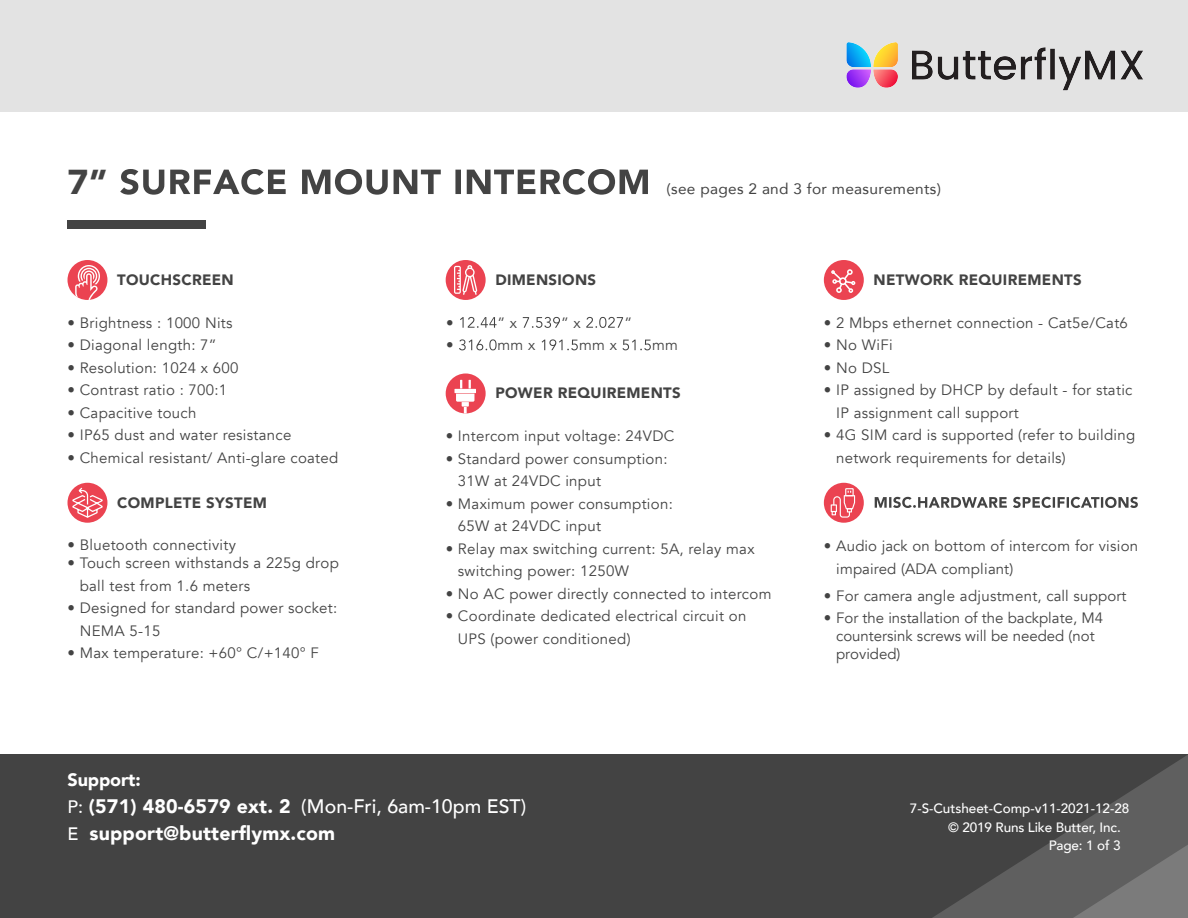
<style>
.page{position:relative;width:1188px;height:918px;background:#fff}
.page>*{position:absolute;margin:0;border:0;box-sizing:border-box;transform-origin:0 0}
.t1{font:900 34.5px "Avenir";color:#434343}
.t2{font:500 19.5px "Avenir";color:#fff}
.t3{font:900 19.5px "Avenir";letter-spacing:.01em;color:#fff}
.t4{font:900 18px "Avenir";letter-spacing:-.01em;color:#fff}
.t5{font:500 18px "Avenir";color:#fff}
.t6{font:15px/22.5px "Avenir";letter-spacing:.02em;color:#434343}
.t7{font:15px/18px "Avenir";color:#434343}
.t8{font:900 15px "Avenir";letter-spacing:.02em;color:#434343}
.t9{font:15px "Avenir";letter-spacing:.02em;color:#434343}
.t10{font:500 13.5px/18px "Avenir";letter-spacing:-.01em;color:#fff;text-align:right}
.s1{font-size:18px}
.s2{font-weight:900}
</style>
<div class="page">
<div style="left:0;top:755px;width:1188px;height:163px;background:#434343"></div>
<svg style="left:932px;top:755px;width:256px;height:163px"></svg>
<svg style="left:120px;top:169px;width:528px;height:26px"></svg>
<div style="left:68px;top:220px;width:138px;height:9px;background:#434343"></div>
<div style="left:0;top:0;width:1188px;height:112px;background:#e3e3e3"></div>
<img style="left:846px;top:42px;width:297px;height:49px">
<div style="left:68px;top:260px;width:39px;height:40px;background:#eb4351;border-radius:50%"></div>
<svg style="left:75px;top:265px;width:25px;height:35px"></svg>
<div style="left:68px;top:483px;width:39px;height:40px;background:#eb4351;border-radius:50%"></div>
<svg style="left:71px;top:486px;width:33px;height:33px"></svg>
<div style="left:446px;top:260px;width:40px;height:40px;background:#eb4351;border-radius:50%"></div>
<svg style="left:454px;top:265px;width:23px;height:30px"></svg>
<svg style="left:460px;top:317px;width:37px;height:11px"></svg>
<svg style="left:523px;top:317px;width:37px;height:11px"></svg>
<svg style="left:586px;top:317px;width:37px;height:11px"></svg>
<svg style="left:459px;top:339px;width:38px;height:11px"></svg>
<svg style="left:542px;top:339px;width:36px;height:11px"></svg>
<svg style="left:622px;top:340px;width:29px;height:10px"></svg>
<div style="left:446px;top:374px;width:40px;height:39px;background:#eb4351;border-radius:50%"></div>
<hr style="left:455px;top:389px;width:21px;height:4px;background:#fff">
<svg style="left:456px;top:380px;width:18px;height:33px"></svg>
<div style="left:824px;top:260px;width:40px;height:40px;background:#eb4351;border-radius:50%"></div>
<svg style="left:831px;top:269px;width:24px;height:24px"></svg>
<div style="left:824px;top:483px;width:40px;height:40px;background:#eb4351;border-radius:50%"></div>
<svg style="left:831px;top:488px;width:24px;height:30px"></svg>
<svg style="left:875px;top:497px;width:263px;height:11px"></svg>
<h1 class="t1" style="left:68px;top:152px;width:42px">7”</h1>
<p class="t8" style="left:117px;top:267px;width:118px">TOUCHSCREEN</p>
<p class="t6" style="left:67px;top:312px;width:167px">• Brightness : 1000 Nits</p>
<p class="t6" style="left:67px;top:334px;width:151px">• Diagonal length: 7”</p>
<p class="t6" style="left:67px;top:357px;width:172px">• Resolution: 1024 x 600</p>
<p class="t6" style="left:67px;top:379px;width:161px">• Contrast ratio : 700:1</p>
<p class="t6" style="left:67px;top:402px;width:130px">• Capacitive touch</p>
<p class="t6" style="left:67px;top:424px;width:225px">• IP65 dust and water resistance</p>
<p class="t6" style="left:67px;top:447px;width:272px">• Chemical resistant/ Anti-glare coated</p>
<p class="t8" style="left:117px;top:490px;width:151px">COMPLETE SYSTEM</p>
<p class="t6" style="left:67px;top:534px;width:170px">• Bluetooth connectivity</p>
<p class="t6" style="left:80px;top:552px;width:261px;text-indent:-12px">• Touch screen withstands a 225g drop ball test from 1.6 meters</p>
<p class="t6" style="left:80px;top:597px;width:259px;text-indent:-12px">• Designed for standard power socket:<br>NEMA 5-15</p>
<p class="t6" style="left:67px;top:642px;width:253px">• Max temperature: +60° C/+140° F</p>
<p class="t9" style="left:667px;top:177px;width:276px">(see pages 2 and 3 for measurements)</p>
<p class="t8" style="left:495px;top:267px;width:102px">DIMENSIONS</p>
<p class="t6" style="left:446px;top:312px;width:9px">•</p>
<p class="t6" style="left:497px;top:312px;width:21px">” x</p>
<p class="t6" style="left:561px;top:312px;width:21px">” x</p>
<p class="t6" style="left:625px;top:312px;width:9px">”</p>
<p class="t6" style="left:446px;top:334px;width:9px">•</p>
<p class="t6" style="left:497px;top:334px;width:39px">mm x</p>
<p class="t6" style="left:579px;top:334px;width:39px">mm x</p>
<p class="t6" style="left:652px;top:334px;width:27px">mm</p>
<p class="t8" style="left:495px;top:380px;width:187px">POWER REQUIREMENTS</p>
<p class="t6" style="left:446px;top:425px;width:230px">• Intercom input voltage: 24VDC</p>
<p class="t6" style="left:458px;top:448px;width:211px;text-indent:-12px">• Standard power consumption:<br>31W at 24VDC input</p>
<p class="t6" style="left:458px;top:493px;width:216px;text-indent:-12px">• Maximum power consumption:<br>65W at 24VDC input</p>
<p class="t6" style="left:458px;top:538px;width:298px;text-indent:-12px">• Relay max switching current: 5A, relay max switching power: 1250W</p>
<p class="t6" style="left:446px;top:583px;width:327px">• No AC power directly connected to intercom</p>
<p class="t6" style="left:458px;top:605px;width:290px;text-indent:-12px">• Coordinate dedicated electrical circuit on<br>UPS (power conditioned)</p>
<p class="t8" style="left:874px;top:267px;width:210px">NETWORK REQUIREMENTS</p>
<p class="t6" style="left:824px;top:312px;width:306px">• 2 Mbps ethernet connection - Cat5e/Cat6</p>
<p class="t6" style="left:824px;top:334px;width:70px">• No WiFi</p>
<p class="t6" style="left:824px;top:357px;width:67px">• No DSL</p>
<p class="t6" style="left:836px;top:379px;width:298px;text-indent:-12px">• IP assigned by DHCP by default - for static<br>IP assignment call support</p>
<p class="t6" style="left:836px;top:424px;width:301px;text-indent:-12px">• 4G SIM card is supported (refer to building network requirements for details)</p>
<p class="t6" style="left:836px;top:535px;width:304px;text-indent:-12px">• Audio jack on bottom of intercom for vision impaired (ADA compliant)</p>
<p class="t6" style="left:824px;top:585px;width:304px">• For camera angle adjustment, call support</p>
<p class="t7" style="left:836px;top:610px;width:268px;text-indent:-12px">• For the installation of the backplate, M4 countersink screws will be needed (not provided)</p>
<p class="t4" style="left:68px;top:764px;width:75px">Support:</p>
<h2 class="t2" style="left:68px;top:789px;width:460px"><span class="s1">P:</span> <span class="s2">(571) 480-6579 ext. 2</span> (Mon-Fri, 6am-10pm EST)</h2>
<p class="t5" style="left:68px;top:818px;width:12px">E</p>
<p class="t10" style="left:948px;top:818px;width:174px">© 2019 Runs Like Butter, Inc.<br>Page: 1 of 3</p>
<p class="t10" style="left:910px;top:798px;width:221px">7-S-Cutsheet-Comp-v11-2021-12-28</p>
<h2 class="t3" style="left:90px;top:816px;width:247px">support@butterflymx.com</h2>
</div>
